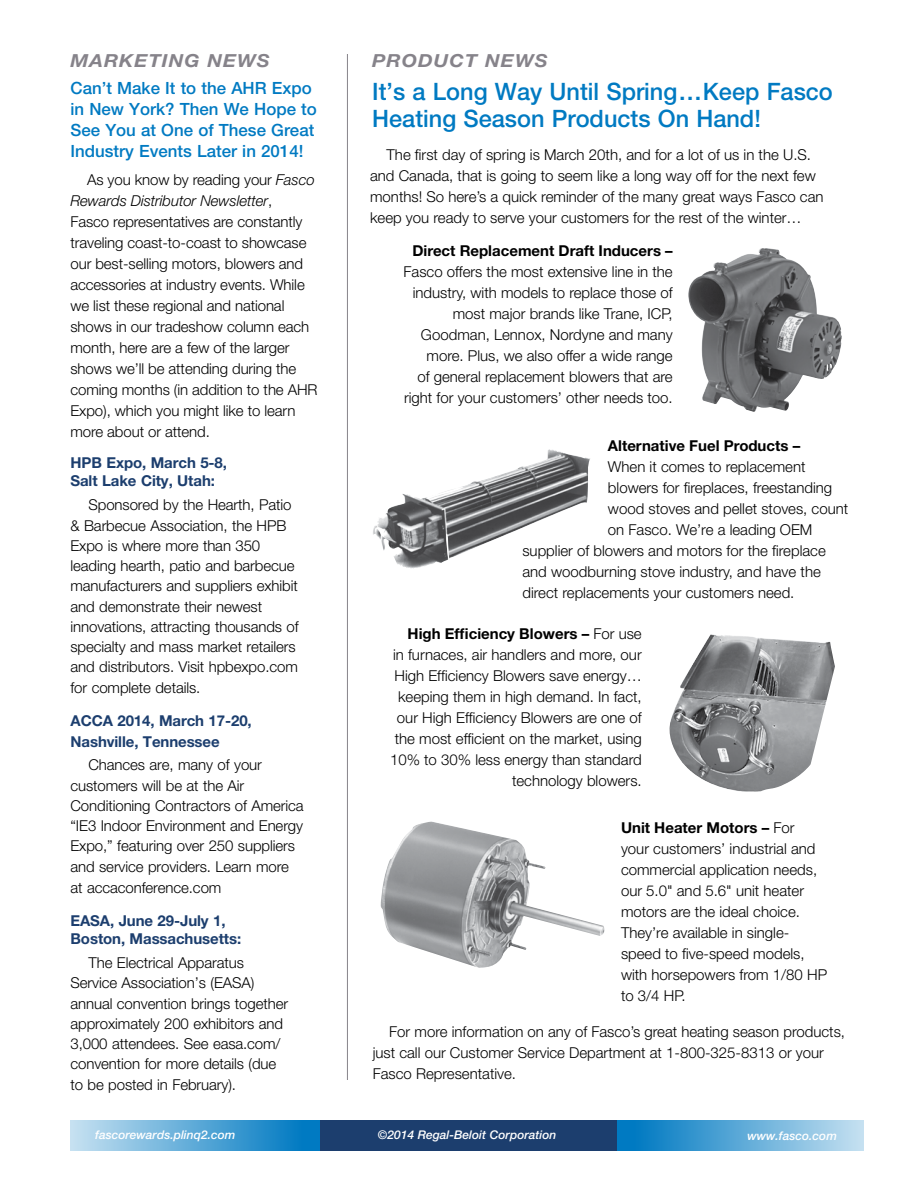
<style>
.page{position:relative;width:918px;height:1188px;background:#fff}
.page>*{position:absolute;margin:0;border:0;box-sizing:border-box;transform-origin:0 0}
.t1{font:500 24px/27px "Helvetica Neue";color:#007ac2}
.t2{font:italic 700 18px "Helvetica Neue";letter-spacing:.05em;color:#86838a;scale:1.1 1}
.t3{font:500 16.8px/21px "Helvetica Neue";color:#007ac2}
.t4{font:300 15px/21px "Helvetica Neue";color:#000}
.t5{font:700 15px/18px "Helvetica Neue";letter-spacing:-.005em;color:#1c3e6e}
.t6{font:700 15px "Helvetica Neue";color:#000}
.t7{font:italic 500 12px "Helvetica Neue";color:#fff}
.s1{font-style:italic}
.s2{font-weight:700}
</style>
<div class="page">
<hr style="left:347px;top:54px;width:1px;height:1026px;background:#86838a">
<div style="left:615px;top:1120px;width:249px;height:31px;background:linear-gradient(to right,#0072be,#c5e0f1)"></div>
<div style="left:70px;top:1120px;width:251px;height:31px;background:linear-gradient(to right,#c6e1f1,#0073bf)"></div>
<div style="left:320px;top:1120px;width:296px;height:31px;background:#1c3e6e"></div>
<img style="left:688px;top:248px;width:74px;height:160px">
<img style="left:373px;top:450px;width:176px;height:118px">
<img style="left:669px;top:634px;width:166px;height:158px">
<img style="left:380px;top:821px;width:225px;height:147px">
<p class="t2" style="left:372px;top:49px;width:161px">PRODUCT NEWS</p>
<h1 class="t1" style="left:372px;top:78px;width:462px">It’s a Long Way Until Spring…Keep Fasco<br>Heating Season Products On Hand!</h1>
<p class="t4" style="left:370px;top:144px;width:455px;text-indent:16px">The first day of spring is March 20th, and for a lot of us in the U.S. and Canada, that is going to seem like a long way off for the next few months! So here’s a quick reminder of the many great ways Fasco can keep you ready to serve your customers for the rest of the winter…</p>
<p class="t2" style="left:70px;top:49px;width:31px">MARKETING</p>
<p class="t2" style="left:207px;top:49px;width:58px">NEWS</p>
<p class="t3" style="left:70px;top:78px;width:248px">Can’t Make It to the AHR Expo in New York? Then We Hope to<br>See You at One of These Great<br>Industry Events Later in 2014!</p>
<p class="t4" style="left:70px;top:169px;width:249px;text-indent:16px">As you know by reading your <span class="s1">Fasco Rewards Distributor Newsletter</span>,<br>Fasco representatives are constantly traveling coast-to-coast to showcase our best-selling motors, blowers and accessories at industry events. While we list these regional and national shows in our tradeshow column each month, here are a few of the larger shows we’ll be attending during the coming months (in addition to the AHR Expo), which you might like to learn more about or attend.</p>
<p class="t5" style="left:70px;top:453px;width:158px">HPB Expo, March 5-8,<br>Salt Lake City, Utah:</p>
<p class="t4" style="left:70px;top:495px;width:230px;line-height:20.2px;text-indent:18px">Sponsored by the Hearth, Patio &amp; Barbecue Association, the HPB<br>Expo is where more than 350 leading hearth, patio and barbecue manufacturers and suppliers exhibit and demonstrate their newest innovations, attracting thousands of specialty and mass market retailers and distributors. Visit hpbexpo.com for complete details.</p>
<p class="t5" style="left:70px;top:709px;width:183px;line-height:21px">ACCA 2014, March 17-20,<br>Nashville, Tennessee</p>
<p class="t4" style="left:70px;top:755px;width:235px;line-height:20.4px;text-indent:18px">Chances are, many of your customers will be at the Air<br>Conditioning Contractors of America “IE3 Indoor Environment and Energy<br>Expo,” featuring over 250 suppliers and service providers. Learn more at accaconference.com</p>
<p class="t5" style="left:70px;top:911px;width:172px">EASA, June 29-July 1,<br>Boston, Massachusetts:</p>
<p class="t4" style="left:70px;top:952px;width:219px;line-height:20.2px;text-indent:18px">The Electrical Apparatus<br>Service Association’s (EASA) annual convention brings together approximately 200 exhibitors and<br>3,000 attendees. See easa.com/ convention for more details (due to be posted in February).</p>
<p class="t7" style="left:95px;top:1128px;width:142px">fascorewards.plinq2.com</p>
<p class="t7" style="left:378px;top:1128px;width:180px">©2014 Regal-Beloit Corporation</p>
<p class="t7" style="left:748px;top:1128px;width:91px">www.fasco.com</p>
<p class="t6" style="left:412px;top:242px;width:262px">Direct Replacement Draft Inducers –</p>
<p class="t4" style="left:404px;top:261px;width:271px;text-align:right">Fasco offers the most extensive line in the industry, with models to replace those of most major brands like Trane, ICP, Goodman, Lennox, Nordyne and many more. Plus, we also offer a wide range<br>of general replacement blowers that are right for your customers’ other needs too.</p>
<p class="t6" style="left:608px;top:436px;width:194px">Alternative Fuel Products –</p>
<p class="t4" style="left:608px;top:455px;width:199px">When it comes to replacement</p>
<p class="t4" style="left:608px;top:476px;width:226px">blowers for fireplaces, freestanding</p>
<p class="t4" style="left:608px;top:497px;width:242px">wood stoves and pellet stoves, count</p>
<p class="t4" style="left:608px;top:518px;width:206px">on Fasco. We’re a leading OEM</p>
<p class="t4" style="left:522px;top:539px;width:305px">supplier of blowers and motors for the fireplace</p>
<p class="t4" style="left:522px;top:560px;width:300px">and woodburning stove industry, and have the</p>
<p class="t4" style="left:522px;top:581px;width:274px">direct replacements your customers need.</p>
<p class="t4" style="left:390px;top:623px;width:253px;text-align:right"><span class="s2">High Efficiency Blowers –</span> For use<br>in furnaces, air handlers and more, our High Efficiency Blowers save energy… keeping them in high demand. In fact, our High Efficiency Blowers are one of the most efficient on the market, using 10% to 30% less energy than standard technology blowers.</p>
<p class="t4" style="left:621px;top:816px;width:208px"><span class="s2">Unit Heater Motors –</span> For<br>your customers’ industrial and commercial application needs, our 5.0" and 5.6" unit heater motors are the ideal choice.<br>They’re available in single&shy;speed to five-speed models, with horsepowers from 1/80 HP to 3/4 HP.</p>
<p class="t4" style="left:373px;top:1021px;width:474px;text-indent:16px">For more information on any of Fasco’s great heating season products, just call our Customer Service Department at 1-800-325-8313 or your<br>Fasco Representative.</p>
</div>
